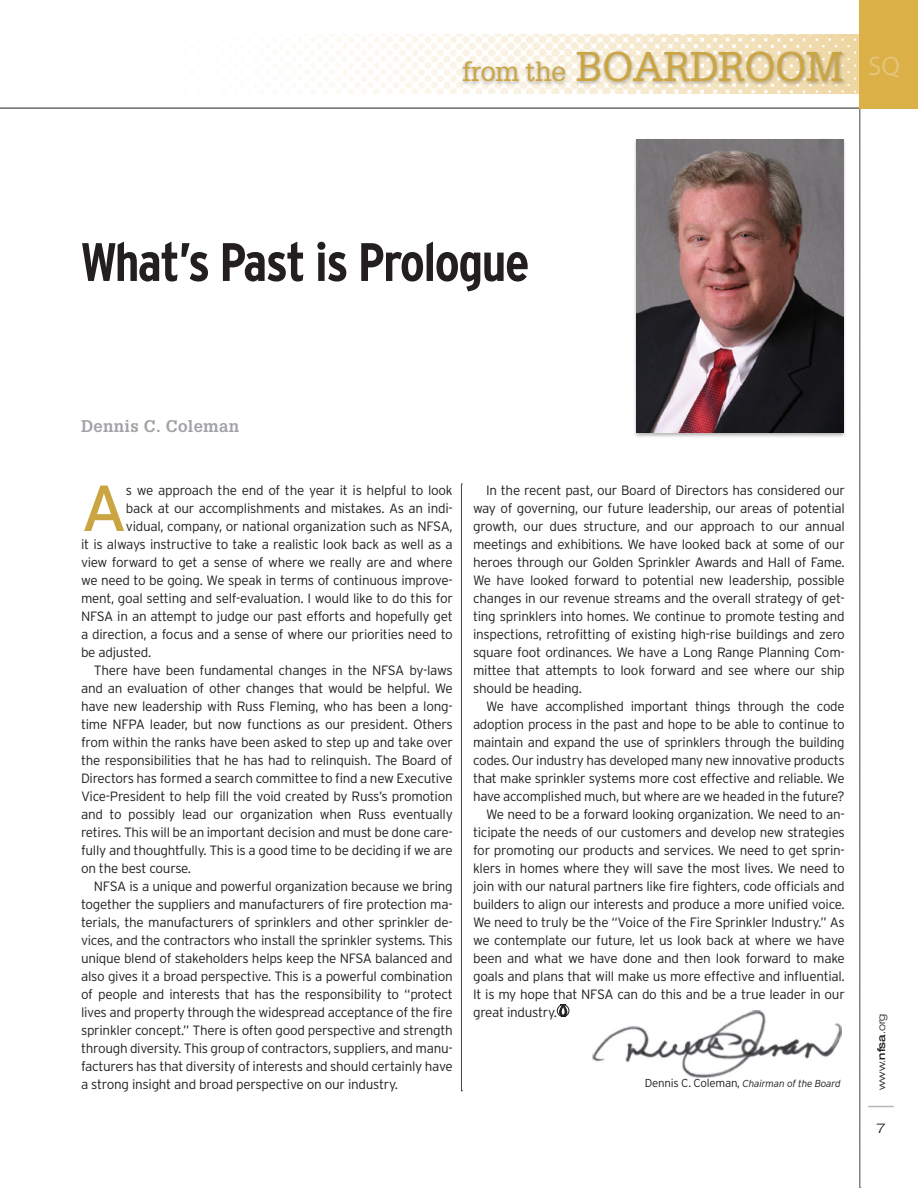
<style>
.page{position:relative;width:918px;height:1188px;background:#fff}
.page>*{position:absolute;margin:0;border:0;box-sizing:border-box;transform-origin:0 0}
._3-LINE_CAP{font:64.95px "Interstate";color:#cba542}
.HEADLINE_FLRT{font:700 condensed 54px "Interstate";letter-spacing:-.03em;color:#231f20}
.t1{font:40.5px "Glypha";letter-spacing:-.02em;color:#cba542}
.t2{font:27px "Myriad";color:#e5c379}
.t3{font:700 16.5px "Glypha";letter-spacing:.02em;color:#a1a3a6}
._1b-base_text{font:300 13.5px/18px "Interstate";letter-spacing:-.02em;color:#231f20;text-align:justify}
._3-LINE_CAP-2{font:300 13.5px "Interstate";letter-spacing:-.02em;color:#231f20}
.t4{font:300 expanded 13.5px "Helvetica Neue";color:#231f20;scale:1.15 1}
.t5{font:300 expanded 10.5px "Helvetica Neue";color:#231f20}
._3-Company{font:italic 300 10.05px "Interstate";letter-spacing:-.02em;color:#231f20}
.s1{font-size:27px}
.s2{font-style:normal;font-size:11.55px}
.s3{font-weight:500}
</style>
<div class="page">
<svg style="left:557px;top:1004px;width:12px;height:13px"></svg>
<svg style="left:860px;top:109px;width:1px;height:1079px"></svg>
<hr style="left:0;top:108px;width:911px;height:1px;background:#231f20">
<svg style="left:868px;top:1106px;width:26px;height:1px"></svg>
<div style="left:633px;top:138px;width:214px;height:301px;background:#231f20;opacity:.33"></div>
<img style="left:636px;top:140px;width:207px;height:293px">
<img style="left:314px;top:34px;width:546px;height:60px">
<div style="left:459px;top:50px;width:387px;height:37px;background:#231f20;opacity:.33"></div>
<div style="left:860px;top:0;width:58px;height:108px;background:#dbb046"></div>
<svg style="left:461px;top:484px;width:1px;height:608px"></svg>
<img style="left:592px;top:1010px;width:250px;height:68px">
<p class="t1" style="left:462px;top:42px;width:383px"><span class="s1">from the</span> BOARDROOM</p>
<p class="t2" style="left:868px;top:52px;width:33px">SQ</p>
<p class="HEADLINE_FLRT" style="left:81px;top:229px;width:450px">What’s Past is Prologue</p>
<p class="t3" style="left:81px;top:416px;width:160px">Dennis C. Coleman</p>
<p class="_3-LINE_CAP" style="left:81px;top:469px;width:48px">A</p>
<p class="_3-LINE_CAP-2" style="left:126px;top:482px;width:328px">s we approach the end of the year it is helpful to look</p>
<p class="_3-LINE_CAP-2" style="left:126px;top:500px;width:328px">back at our accomplishments and mistakes. As an indi-</p>
<p class="_3-LINE_CAP-2" style="left:126px;top:518px;width:328px">vidual, company, or national organization such as NFSA,</p>
<p class="_3-LINE_CAP-2" style="left:81px;top:536px;width:373px">it is always instructive to take a realistic look back as well as a</p>
<p class="_3-LINE_CAP-2" style="left:81px;top:554px;width:373px">view forward to get a sense of where we really are and where</p>
<p class="_3-LINE_CAP-2" style="left:81px;top:572px;width:373px">we need to be going. We speak in terms of continuous improve-</p>
<p class="_3-LINE_CAP-2" style="left:81px;top:590px;width:373px">ment, goal setting and self-evaluation. I would like to do this for</p>
<p class="_3-LINE_CAP-2" style="left:81px;top:608px;width:373px">NFSA in an attempt to judge our past efforts and hopefully get</p>
<p class="_3-LINE_CAP-2" style="left:81px;top:626px;width:373px">a direction, a focus and a sense of where our priorities need to</p>
<p class="_3-LINE_CAP-2" style="left:81px;top:644px;width:72px">be adjusted.</p>
<p class="_1b-base_text" style="left:81px;top:661px;width:373px;text-indent:13px">There have been fundamental changes in the NFSA by-laws and an evaluation of other changes that would be helpful. We have new leadership with Russ Fleming, who has been a long&shy;time NFPA leader, but now functions as our president. Others from within the ranks have been asked to step up and take over the responsibilities that he has had to relinquish. The Board of Directors has formed a search committee to find a new Executive Vice-President to help fill the void created by Russ’s promotion and to possibly lead our organization when Russ eventually retires. This will be an important decision and must be done care&shy;fully and thoughtfully. This is a good time to be deciding if we are on the best course.</p>
<p class="_1b-base_text" style="left:81px;top:877px;width:373px;text-indent:13px">NFSA is a unique and powerful organization because we bring together the suppliers and manufacturers of fire protection ma&shy;terials, the manufacturers of sprinklers and other sprinkler de&shy;vices, and the contractors who install the sprinkler systems. This unique blend of stakeholders helps keep the NFSA balanced and also gives it a broad perspective. This is a powerful combination of people and interests that has the responsibility to “protect lives and property through the widespread acceptance of the fire sprinkler concept.” There is often good perspective and strength through diversity. This group of contractors, suppliers, and manu&shy;facturers has that diversity of interests and should certainly have a strong insight and broad perspective on our industry.</p>
<p class="_1b-base_text" style="left:473px;top:481px;width:373px;text-indent:13px">In the recent past, our Board of Directors has considered our way of governing, our future leadership, our areas of potential growth, our dues structure, and our approach to our annual meetings and exhibitions. We have looked back at some of our heroes through our Golden Sprinkler Awards and Hall of Fame.<br>We have looked forward to potential new leadership, possible changes in our revenue streams and the overall strategy of get&shy;ting sprinklers into homes. We continue to promote testing and inspections, retrofitting of existing high-rise buildings and zero square foot ordinances. We have a Long Range Planning Com&shy;mittee that attempts to look forward and see where our ship should be heading.</p>
<p class="_1b-base_text" style="left:473px;top:697px;width:373px;text-indent:13px">We have accomplished important things through the code adoption process in the past and hope to be able to continue to maintain and expand the use of sprinklers through the building codes. Our industry has developed many new innovative products that make sprinkler systems more cost effective and reliable. We have accomplished much, but where are we headed in the future?</p>
<p class="_1b-base_text" style="left:473px;top:805px;width:373px;text-indent:13px">We need to be a forward looking organization. We need to an&shy;ticipate the needs of our customers and develop new strategies for promoting our products and services. We need to get sprin&shy;klers in homes where they will save the most lives. We need to join with our natural partners like fire fighters, code officials and builders to align our interests and produce a more unified voice.<br>We need to truly be the “Voice of the Fire Sprinkler Industry.” As we contemplate our future, let us look back at where we have been and what we have done and then look forward to make goals and plans that will make us more effective and influential.<br>It is my hope that NFSA can do this and be a true leader in our great industry.</p>
<p class="_3-Company" style="left:645px;top:1077px;width:197px"><span class="s2">Dennis C. Coleman,</span> Chairman of the Board</p>
<p class="t5" style="left:875px;top:1090px;width:78px;rotate:-90deg">www.<span class="s3">nfsa</span>.org</p>
<p class="t4" style="left:876px;top:1120px;width:10px">7</p>
</div>
